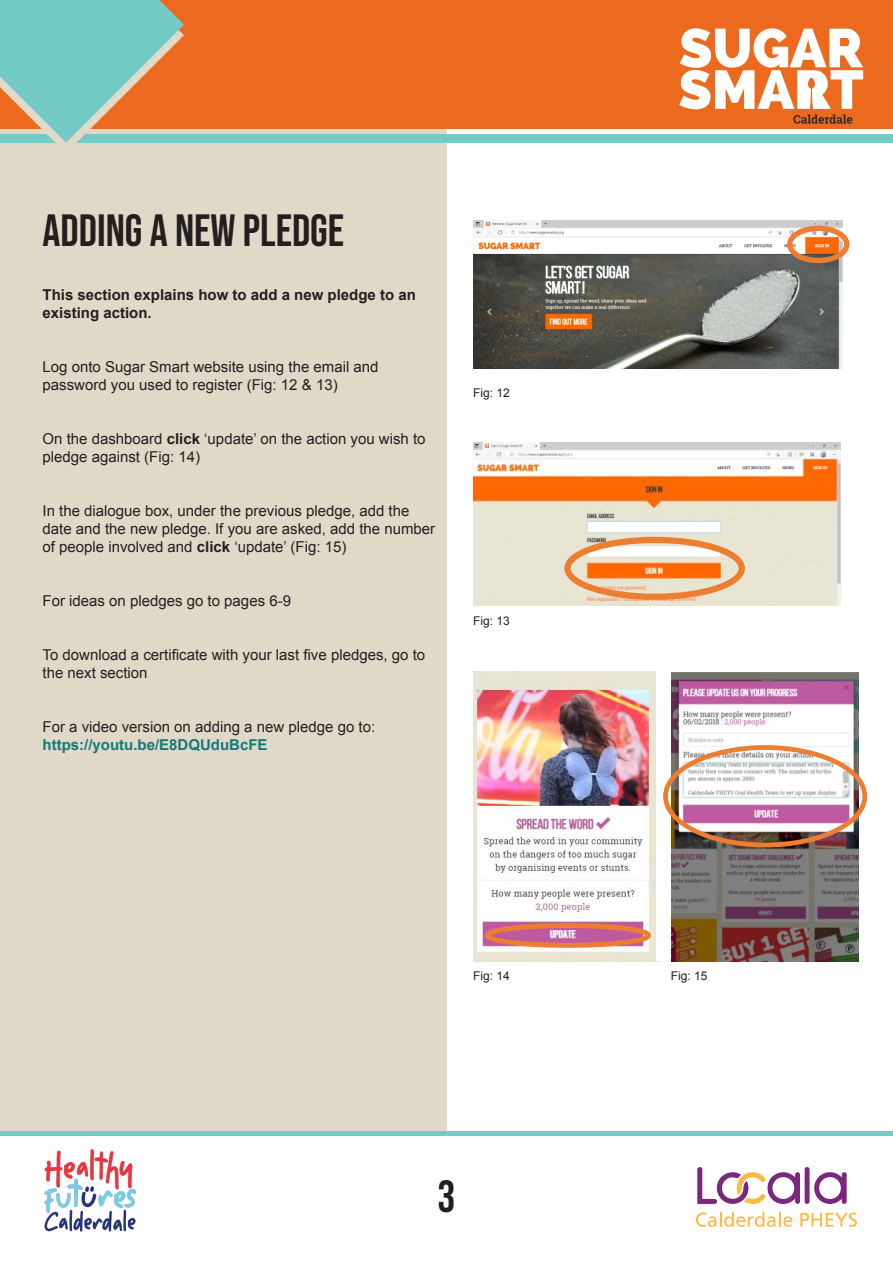
<style>
.page{position:relative;width:893px;height:1263px;background:#fff}
.page>*{position:absolute;margin:0;border:0;box-sizing:border-box;transform-origin:0 0}
.t1{font:45px "Bebas Neue";color:#231f20}
.t2{font:24.9px "Calibri";color:#231f20}
.t3{font:23.4px "Calibri";color:#231f20}
.t4{font:19.95px "Calibri";color:#231f20}
.t5{font:15px/18px "Arial";color:#231f20}
.t6{font:700 15px/18px "Arial";color:#231f20}
.t7{font:700 15px "Arial";color:#117a7c}
.t8{font:12px "Arial";color:#231f20}
.s1{font-weight:700}
</style>
<div class="page">
<div style="left:0;top:111px;width:446px;height:1022px;background:#e1d9c7"></div>
<div style="left:184px;top:0;width:709px;height:128px;background:#ec6a1f"></div>
<img style="left:671px;top:18px;width:201px;height:110px">
<div style="left:0;top:134px;width:893px;height:9px;background:#73cac7"></div>
<hr style="left:0;top:1131px;width:893px;height:4px;background:#73cac7">
<svg style="left:0;top:0;width:184px;height:143px;background:#96b6a3"></svg>
<svg style="left:696px;top:1212px;width:96px;height:15px"></svg>
<svg style="left:800px;top:1212px;width:57px;height:15px"></svg>
<svg style="left:697px;top:1167px;width:150px;height:37px"></svg>
<img style="left:44px;top:1149px;width:93px;height:83px">
<img style="left:473px;top:221px;width:370px;height:148px">
<div style="left:787px;top:226px;width:62px;height:37px;border:5px solid #ed7d31;border-radius:50%"></div>
<img style="left:473px;top:442px;width:368px;height:163px">
<div style="left:564px;top:537px;width:181px;height:63px;border:6px solid #ed7d31;border-radius:50%"></div>
<img style="left:473px;top:672px;width:183px;height:289px">
<div style="left:485px;top:923px;width:166px;height:25px;border:5px solid #ed7d31;border-radius:50%"></div>
<img style="left:671px;top:673px;width:187px;height:288px">
<div style="left:663px;top:745px;width:204px;height:102px;border:5px solid #ed7d31;border-radius:50%"></div>
<p class="t1" style="left:43px;top:205px;width:303px">ADDING A NEW PLEDGE</p>
<p class="t3" style="left:145px;top:228px;width:94px">12. &amp; 13.)</p>
<p class="t6" style="left:43px;top:287px;width:375px">This section explains how to add a new pledge to an existing action.</p>
<p class="t5" style="left:43px;top:358px;width:337px">Log onto Sugar Smart website using the email and password you used to register (Fig: 12 &amp; 13)</p>
<p class="t5" style="left:43px;top:430px;width:385px">On the dashboard <span class="s1">click</span> ‘update’ on the action you wish to pledge against (Fig: 14)</p>
<p class="t4" style="left:130px;top:302px;width:55px">Fig 12.</p>
<p class="t5" style="left:43px;top:502px;width:394px">In the dialogue box, under the previous pledge, add the date and the new pledge. If you are asked, add the number of people involved and <span class="s1">click</span> ‘update’ (Fig: 15)</p>
<p class="t5" style="left:43px;top:592px;width:250px">For ideas on pledges go to pages 6-9</p>
<p class="t5" style="left:43px;top:646px;width:384px">To download a certificate with your last five pledges, go to the next section</p>
<p class="t2" style="left:126px;top:637px;width:55px">Fig 7.</p>
<p class="t5" style="left:43px;top:718px;width:334px">For a video version on adding a new pledge go to:</p>
<p class="t7" style="left:43px;top:735px;width:227px">https://youtu.be/E8DQUduBcFE</p>
<p class="t8" style="left:473px;top:385px;width:38px">Fig: 12</p>
<p class="t8" style="left:473px;top:613px;width:38px">Fig: 13</p>
<p class="t8" style="left:473px;top:968px;width:38px">Fig: 14</p>
<p class="t1" style="left:437px;top:1171px;width:19px">3</p>
<p class="t8" style="left:671px;top:968px;width:38px">Fig: 15</p>
</div>
